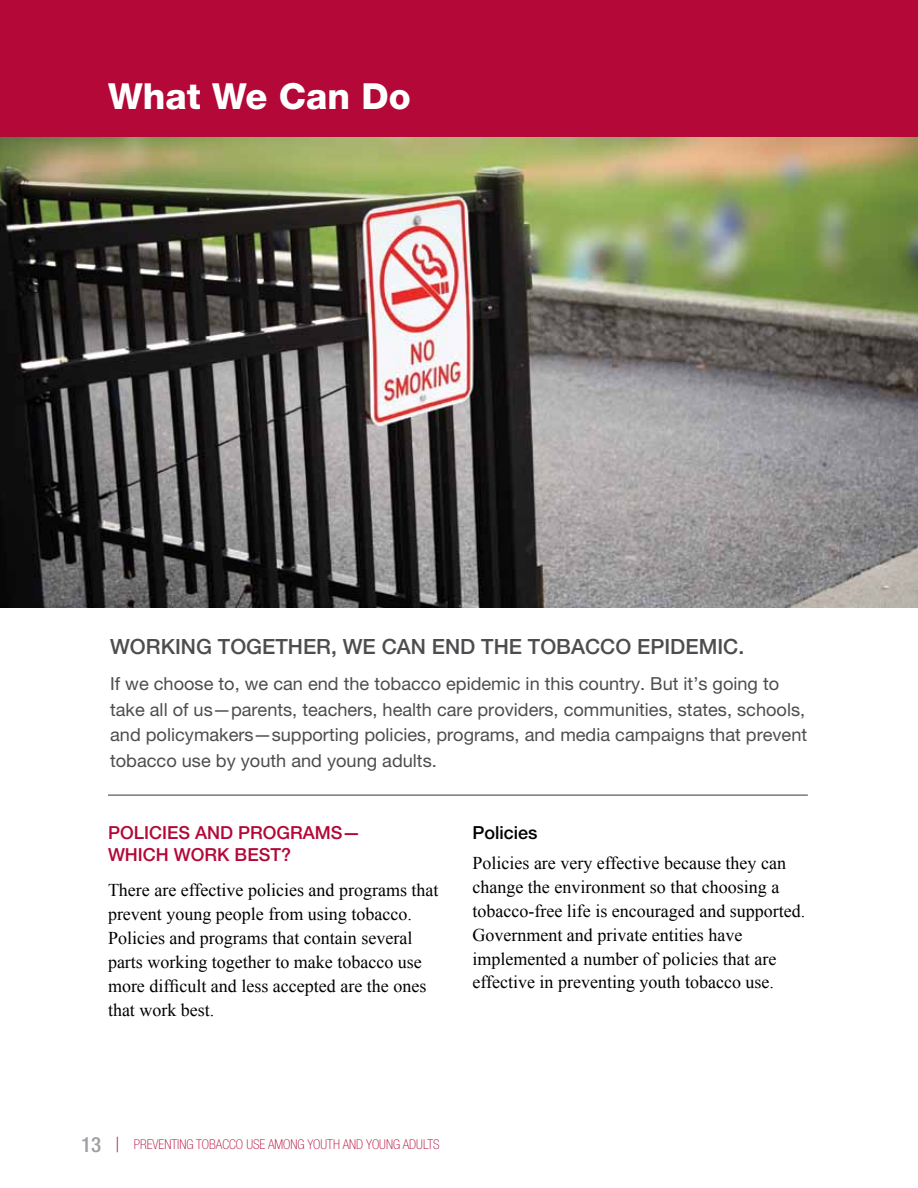
<style>
.page{position:relative;width:918px;height:1188px;background:#fff}
.page>*{position:absolute;margin:0;border:0;box-sizing:border-box;transform-origin:0 0}
.t1{font:800 36px "Helvetica Neue LT Pro";color:#fff}
.t2{font:500 21px "Helvetica Neue LT Pro";color:#4d4d4f}
.t3{font:18px/24px "Times New Roman";color:#000}
.t4{font:18px/25.5px "Helvetica Neue LT Pro";color:#4d4d4f}
.t5{font:500 18px/21.6px "Helvetica Neue LT Pro";color:#b30838}
.t6{font:500 18px "Helvetica Neue LT Pro";color:#000}
.t7{font:100 condensed 13.5px "Helvetica Neue LT Pro";color:#b30838}
.s1{font-weight:500;font-size:21px;color:#9d9fa2}
.s2{font-size:21px}
</style>
<div class="page">
<img style="left:0;top:136px;width:918px;height:472px">
<div style="left:0;top:0;width:918px;height:136px;background:#b30838"></div>
<hr style="left:108px;top:794px;width:700px;height:2px;background:#77787b">
<h1 class="t1" style="left:108px;top:75px;width:304px">What We Can Do</h1>
<h2 class="t2" style="left:110px;top:634px;width:636px">WORKING TOGETHER, WE CAN END THE TOBACCO EPIDEMIC.</h2>
<p class="t4" style="left:110px;top:671px;width:699px">If we choose to, we can end the tobacco epidemic in this country. But it’s going to take all of us—parents, teachers, health care providers, communities, states, schools, and policymakers—supporting policies, programs, and media campaigns that prevent tobacco use by youth and young adults.</p>
<h2 class="t5" style="left:108px;top:822px;width:254px">POLICIES AND PROGRAMS—<br>WHICH WORK BEST?</h2>
<p class="t3" style="left:108px;top:877px;width:332px">There are effective policies and programs that prevent young people from using tobacco.<br>Policies and programs that contain several parts working together to make tobacco use more difficult and less accepted are the ones that work best.</p>
<h3 class="t6" style="left:472px;top:822px;width:67px">Policies</h3>
<p class="t3" style="left:472px;top:850px;width:334px">Policies are very effective because they can change the environment so that choosing a tobacco-free life is encouraged and supported.<br>Government and private entities have implemented a number of policies that are effective in preventing youth tobacco use.</p>
<p class="t7" style="left:81px;top:1137px;width:360px"><span class="s1">13</span> <span class="s2">|</span> PREVENTING TOBACCO USE AMONG YOUTH AND YOUNG ADULTS</p>
</div>
